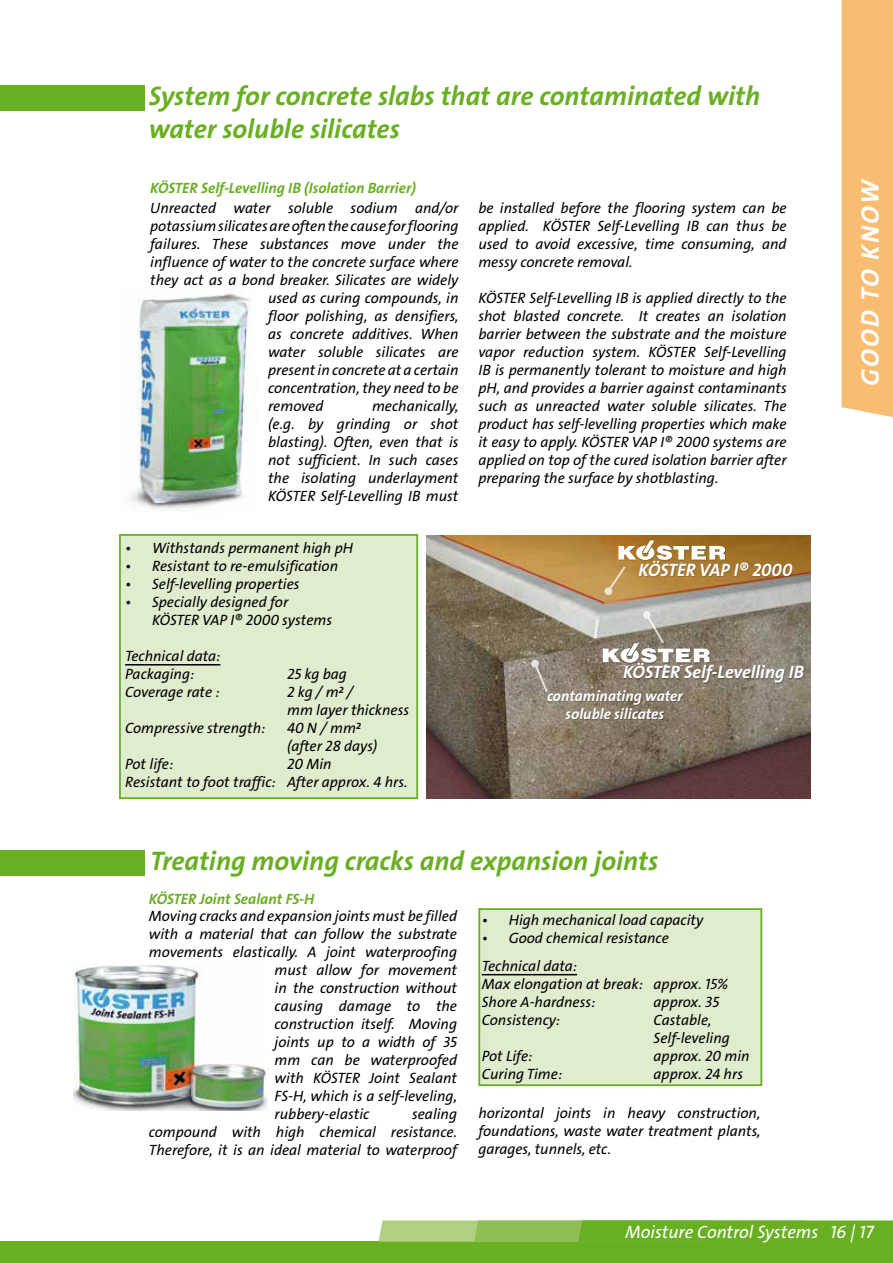
<style>
.page{position:relative;width:893px;height:1263px;background:#fff}
.page>*{position:absolute;margin:0;border:0;box-sizing:border-box;transform-origin:0 0}
.t1{font:27px/33px "The Sans LP7 Bld IT";color:#69af22}
.t2{font:25.5px "The Sans LP7 Bld IT";letter-spacing:.085em;color:#fff}
.t3{font:18px "The Sans LP7 Bld IT";color:#fff}
.t4{font:18px "The Sans LP5 Plain IT";color:#fff}
.t5{font:15px/18px "The Sans LP5 Plain IT";color:#000}
.t6{font:15px "The Sans LP7 Bld IT";color:#69af22}
.t7{font:15px/18px "The Sans LP7 Bld IT";color:#fff;text-align:center}
.t8{font:10.05px "The Sans LP6 Se Bld IT";letter-spacing:-.05em;color:#fff}
</style>
<div class="page">
<div style="left:0;top:1242px;width:893px;height:21px;background:#69af22"></div>
<div style="left:119px;top:534px;width:299px;height:265px;background:#e0ecce;border:2px solid #69af22"></div>
<hr style="left:125px;top:664px;width:95px;height:1px;background:#000">
<img style="left:131px;top:289px;width:119px;height:222px">
<img style="left:426px;top:535px;width:385px;height:263px">
<svg style="left:604px;top:587px;width:8px;height:8px"></svg>
<div style="left:643px;top:611px;width:8px;height:8px;background:#e6e6e6;border-radius:50%"></div>
<svg style="left:532px;top:661px;width:17px;height:33px"></svg>
<div style="left:531px;top:660px;width:8px;height:7px;background:#e4e2df;border-radius:50%"></div>
<div style="left:548px;top:690px;width:136px;height:30px;background:#000;opacity:.25"></div>
<div style="left:0;top:850px;width:145px;height:26px;background:#69af22"></div>
<img style="left:74px;top:965px;width:193px;height:146px">
<div style="left:478px;top:908px;width:284px;height:178px;background:#e0ecce;border:2px solid #69af22"></div>
<hr style="left:482px;top:974px;width:95px;height:1px;background:#000">
<svg style="left:606px;top:540px;width:119px;height:54px"></svg>
<div style="left:640px;top:561px;width:153px;height:16px;background:#000;opacity:.25"></div>
<div style="left:603px;top:644px;width:107px;height:22px;background:#000;opacity:.25"></div>
<svg style="left:603px;top:612px;width:107px;height:51px"></svg>
<div style="left:624px;top:664px;width:181px;height:20px;background:#000;opacity:.25"></div>
<div style="left:842px;top:0;width:51px;height:417px;background:#f9bd72"></div>
<div style="left:0;top:85px;width:145px;height:26px;background:#69af22"></div>
<svg style="left:378px;top:1220px;width:515px;height:22px;background:#80b941"></svg>
<h1 class="t1" style="left:149px;top:80px;width:613px">System for concrete slabs that are contaminated with water soluble silicates</h1>
<p class="t6" style="left:150px;top:179px;width:267px">KÖSTER Self-Levelling IB (Isolation Barrier)</p>
<p class="t5" style="left:150px;top:199px;width:310px">Unreacted water soluble sodium and/or</p>
<p class="t5" style="left:150px;top:217px;width:310px">potassium silicates are often the cause for flooring</p>
<p class="t5" style="left:150px;top:235px;width:310px">failures. These substances move under the</p>
<p class="t5" style="left:150px;top:253px;width:310px">influence of water to the concrete surface where</p>
<p class="t5" style="left:150px;top:271px;width:310px">they act as a bond breaker. Silicates are widely</p>
<p class="t5" style="left:268px;top:289px;width:192px">used as curing compounds, in</p>
<p class="t5" style="left:268px;top:307px;width:192px">floor polishing, as densifiers,</p>
<p class="t5" style="left:268px;top:325px;width:192px">as concrete additives. When</p>
<p class="t5" style="left:268px;top:343px;width:192px">water soluble silicates are</p>
<p class="t5" style="left:268px;top:361px;width:192px">present in concrete at a certain</p>
<p class="t5" style="left:268px;top:379px;width:192px">concentration, they need to be</p>
<p class="t5" style="left:268px;top:397px;width:57px">removed</p>
<p class="t5" style="left:268px;top:397px;width:192px;text-align:justify;text-indent:104px">mechanically, (e.g. by grinding or shot blasting). Often, even that is not sufficient. In such cases the isolating underlayment KÖSTER Self-Levelling IB must</p>
<p class="t5" style="left:125px;top:540px;width:229px">• Withstands permanent high pH</p>
<p class="t5" style="left:125px;top:558px;width:215px">• Resistant to re-emulsification</p>
<p class="t5" style="left:125px;top:576px;width:176px">• Self-levelling properties</p>
<p class="t5" style="left:152px;top:594px;width:182px;text-indent:-27px">• Specially designed for<br>KÖSTER VAP I® 2000 systems</p>
<p class="t5" style="left:125px;top:648px;width:97px">Technical data:<br>Packaging:</p>
<p class="t5" style="left:287px;top:666px;width:61px">25 kg bag</p>
<p class="t5" style="left:125px;top:684px;width:96px">Coverage rate :</p>
<p class="t5" style="left:287px;top:684px;width:123px">2 kg / m² /<br>mm layer thickness</p>
<p class="t5" style="left:125px;top:720px;width:142px">Compressive strength:</p>
<p class="t5" style="left:287px;top:720px;width:92px">40 N / mm² (after 28 days)</p>
<p class="t5" style="left:125px;top:756px;width:50px">Pot life:</p>
<p class="t5" style="left:125px;top:756px;width:284px;text-indent:162px">20 Min<br>Resistant to foot traffic: After approx. 4 hrs.</p>
<p class="t5" style="left:478px;top:199px;width:310px;text-align:justify">be installed before the flooring system can be applied. KÖSTER Self-Levelling IB can thus be used to avoid excessive, time consuming, and messy concrete removal.</p>
<p class="t5" style="left:478px;top:289px;width:310px;text-align:justify">KÖSTER Self-Levelling IB is applied directly to the shot blasted concrete. It creates an isolation barrier between the substrate and the moisture vapor reduction system. KÖSTER Self-Levelling IB is permanently tolerant to moisture and high pH, and provides a barrier against contaminants such as unreacted water soluble silicates. The product has self-levelling properties which make it easy to apply. KÖSTER VAP I® 2000 systems are applied on top of the cured isolation barrier after preparing the surface by shotblasting.</p>
<p class="t3" style="left:639px;top:558px;width:155px">KÖSTER VAP I® 2000</p>
<p class="t8" style="left:635px;top:560px;width:92px">WaterproofingSystems</p>
<p class="t3" style="left:623px;top:661px;width:182px">KÖSTER Self-Levelling IB</p>
<p class="t8" style="left:620px;top:662px;width:92px">WaterproofingSystems</p>
<p class="t7" style="left:547px;top:687px;width:137px">contaminating water soluble silicates</p>
<h1 class="t1" style="left:150px;top:845px;width:509px">Treating moving cracks and expansion joints</h1>
<p class="t5" style="left:149px;top:907px;width:310px">Moving cracks and expansion joints must be filled</p>
<p class="t5" style="left:149px;top:925px;width:310px">with a material that can follow the substrate</p>
<p class="t5" style="left:149px;top:943px;width:310px">movements elastically. A joint waterproofing</p>
<p class="t5" style="left:275px;top:961px;width:184px">must allow for movement</p>
<p class="t5" style="left:275px;top:979px;width:184px">in the construction without</p>
<p class="t5" style="left:275px;top:997px;width:184px">causing damage to the</p>
<p class="t5" style="left:275px;top:1015px;width:184px">construction itself. Moving</p>
<p class="t5" style="left:275px;top:1033px;width:184px">joints up to a width of 35</p>
<p class="t5" style="left:275px;top:1051px;width:184px">mm can be waterproofed</p>
<p class="t5" style="left:275px;top:1069px;width:184px">with KÖSTER Joint Sealant</p>
<p class="t5" style="left:275px;top:1087px;width:184px">FS-H, which is a self-leveling,</p>
<p class="t5" style="left:275px;top:1105px;width:96px">rubbery-elastic</p>
<p class="t6" style="left:149px;top:889px;width:167px">KÖSTER Joint Sealant FS-H</p>
<p class="t5" style="left:482px;top:911px;width:223px">• High mechanical load capacity</p>
<p class="t5" style="left:482px;top:924px;width:189px;line-height:28.5px">• Good chemical resistance<br>Technical data:</p>
<p class="t5" style="left:482px;top:975px;width:248px">Max elongation at break: approx. 15%<br>Shore A-hardness:</p>
<p class="t5" style="left:654px;top:993px;width:67px">approx. 35</p>
<p class="t5" style="left:482px;top:1011px;width:80px">Consistency:</p>
<p class="t5" style="left:654px;top:1011px;width:78px">Castable,<br>Self-leveling</p>
<p class="t5" style="left:482px;top:1047px;width:52px">Pot Life:</p>
<p class="t5" style="left:654px;top:1047px;width:98px">approx. 20 min</p>
<p class="t5" style="left:482px;top:1065px;width:82px">Curing Time:</p>
<p class="t5" style="left:654px;top:1065px;width:91px">approx. 24 hrs</p>
<p class="t5" style="left:478px;top:1105px;width:284px;text-align:justify">horizontal joints in heavy construction, foundations, waste water treatment plants, garages, tunnels, etc.</p>
<p class="t5" style="left:149px;top:1105px;width:310px;text-align:justify;text-indent:263px">sealing compound with high chemical resistance.<br>Therefore, it is an ideal material to waterproof</p>
<h2 class="t2" style="left:854px;top:386px;width:208px;rotate:-90deg">GOOD TO KNOW</h2>
<p class="t4" style="left:625px;top:1220px;width:250px">Moisture Control Systems 16 | 17</p>
</div>
